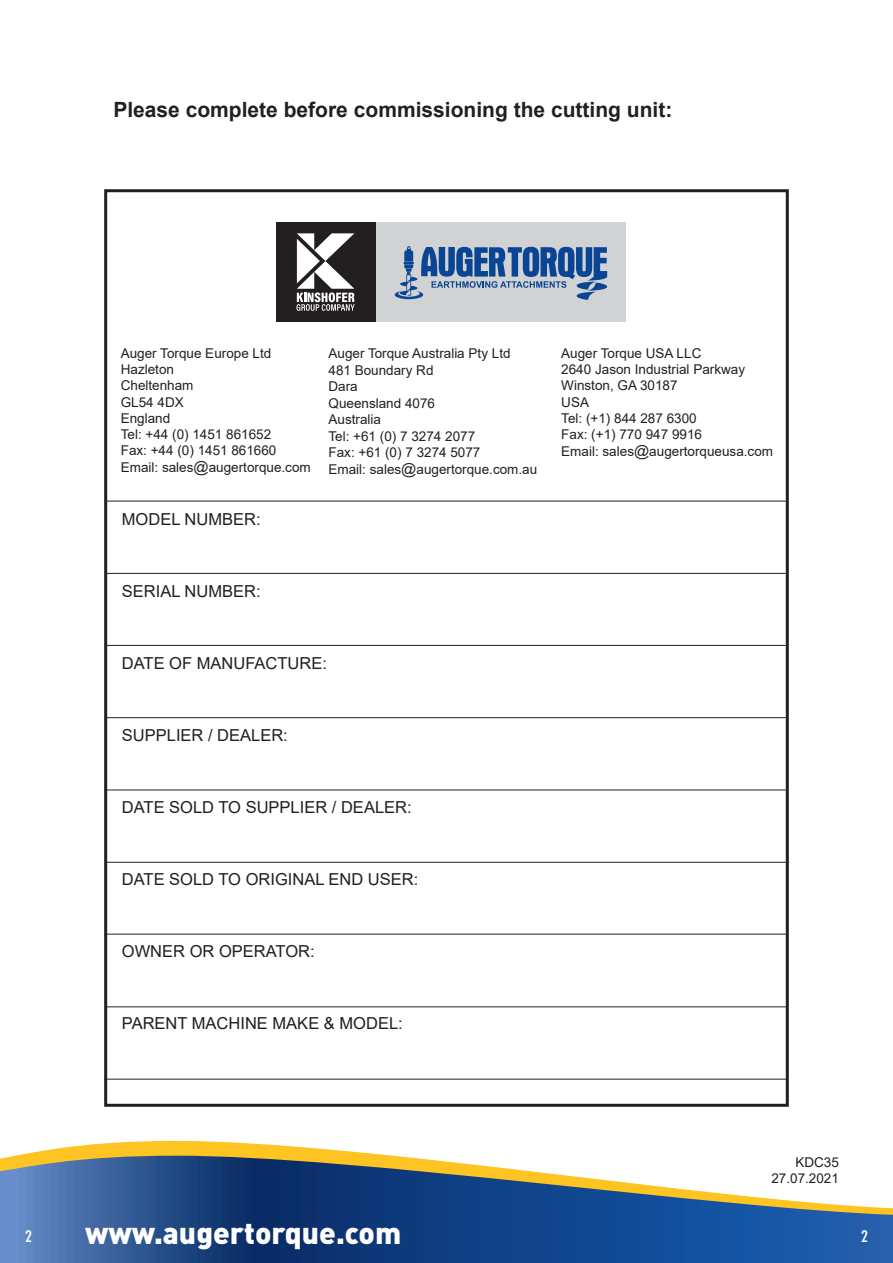
<style>
.page{position:relative;width:893px;height:1263px;background:#fff}
.page>*{position:absolute;margin:0;border:0;box-sizing:border-box;transform-origin:0 0}
.t1{font:900 30px "DIN Pro";color:#fff}
.t2{font:700 21px "Arial";color:#231f20}
.t3{font:16.5px "Arial";color:#231f20}
.t4{font:700 condensed 16.5px "DIN Neuzeit Grotesk Std";color:#fff}
.Back_Page_Address_Block{font:13.5px/16.2px "Arial";color:#231f20;text-align:right}
.s1{font-size:15px}
</style>
<div class="page">
<div style="left:104px;top:189px;width:685px;height:918px;border:3px solid #231f20"></div>
<hr style="left:106px;top:501px;width:681px;height:1px;background:#231f20">
<hr style="left:106px;top:573px;width:681px;height:1px;background:#231f20">
<hr style="left:105px;top:645px;width:682px;height:1px;background:#231f20">
<hr style="left:106px;top:717px;width:681px;height:1px;background:#231f20">
<hr style="left:104px;top:790px;width:682px;height:1px;background:#231f20">
<hr style="left:106px;top:862px;width:683px;height:1px;background:#231f20">
<hr style="left:104px;top:934px;width:683px;height:1px;background:#231f20">
<hr style="left:105px;top:1006px;width:682px;height:1px;background:#231f20">
<hr style="left:104px;top:1079px;width:683px;height:1px;background:#231f20">
<div style="left:376px;top:222px;width:250px;height:100px;background:#d1d2d4"></div>
<div style="left:276px;top:222px;width:100px;height:100px;background:#231f20"></div>
<svg style="left:296px;top:233px;width:59px;height:78px"></svg>
<svg style="left:395px;top:246px;width:212px;height:54px"></svg>
<svg style="left:14px;top:1141px;width:381px;height:15px;fill:#fec422"></svg>
<svg style="left:0;top:1156px;width:893px;height:107px;background:#4e6e96"></svg>
<p class="t2" style="left:113px;top:95px;width:560px">Please complete before commissioning the cutting unit:</p>
<p class="Back_Page_Address_Block" style="left:121px;top:345px;width:152px">Auger Torque Europe Ltd</p>
<p class="Back_Page_Address_Block" style="left:121px;top:361px;width:55px">Hazleton</p>
<p class="Back_Page_Address_Block" style="left:121px;top:377px;width:74px">Cheltenham</p>
<p class="Back_Page_Address_Block" style="left:121px;top:394px;width:65px">GL54 4DX</p>
<p class="Back_Page_Address_Block" style="left:121px;top:410px;width:51px">England</p>
<p class="Back_Page_Address_Block" style="left:121px;top:426px;width:152px">Tel: +44 (0) 1451 861652</p>
<p class="Back_Page_Address_Block" style="left:121px;top:442px;width:157px">Fax: +44 (0) 1451 861660</p>
<p class="Back_Page_Address_Block" style="left:121px;top:459px;width:192px">Email: sales<span class="s1">@</span>augertorque.com</p>
<p class="t3" style="left:122px;top:508px;width:140px">MODEL NUMBER:</p>
<p class="Back_Page_Address_Block" style="left:328px;top:345px;width:184px">Auger Torque Australia Pty Ltd</p>
<p class="Back_Page_Address_Block" style="left:328px;top:362px;width:107px">481 Boundary Rd</p>
<p class="Back_Page_Address_Block" style="left:328px;top:378px;width:31px">Dara</p>
<p class="Back_Page_Address_Block" style="left:328px;top:395px;width:108px">Queensland 4076</p>
<p class="Back_Page_Address_Block" style="left:328px;top:411px;width:54px">Australia</p>
<p class="Back_Page_Address_Block" style="left:328px;top:428px;width:148px">Tel: +61 (0) 7 3274 2077</p>
<p class="Back_Page_Address_Block" style="left:328px;top:444px;width:153px">Fax: +61 (0) 7 3274 5077</p>
<p class="Back_Page_Address_Block" style="left:328px;top:461px;width:210px">Email: sales<span class="s1">@</span>augertorque.com.au</p>
<p class="t3" style="left:122px;top:580px;width:140px">SERIAL NUMBER:</p>
<p class="t3" style="left:122px;top:652px;width:207px">DATE OF MANUFACTURE:</p>
<p class="t3" style="left:122px;top:724px;width:167px">SUPPLIER / DEALER:</p>
<p class="t3" style="left:122px;top:796px;width:291px">DATE SOLD TO SUPPLIER / DEALER:</p>
<p class="t3" style="left:122px;top:868px;width:298px">DATE SOLD TO ORIGINAL END USER:</p>
<p class="t3" style="left:122px;top:940px;width:194px">OWNER OR OPERATOR:</p>
<p class="t3" style="left:122px;top:1012px;width:282px">PARENT MACHINE MAKE &amp; MODEL:</p>
<p class="Back_Page_Address_Block" style="left:561px;top:345px;width:142px">Auger Torque USA LLC</p>
<p class="Back_Page_Address_Block" style="left:561px;top:361px;width:185px">2640 Jason Industrial Parkway</p>
<p class="Back_Page_Address_Block" style="left:561px;top:377px;width:118px">Winston, GA 30187</p>
<p class="Back_Page_Address_Block" style="left:561px;top:394px;width:29px">USA</p>
<p class="Back_Page_Address_Block" style="left:561px;top:410px;width:137px">Tel: (+1) 844 287 6300</p>
<p class="Back_Page_Address_Block" style="left:561px;top:426px;width:142px">Fax: (+1) 770 947 9916</p>
<p class="Back_Page_Address_Block" style="left:561px;top:443px;width:213px">Email: sales<span class="s1">@</span>augertorqueusa.com</p>
<p class="Back_Page_Address_Block" style="left:771px;top:1153px;width:69px">KDC35<br>27.07.2021</p>
<p class="t4" style="left:25px;top:1226px;width:8px">2</p>
<h1 class="t1" style="left:85px;top:1212px;width:318px">www.augertorque.com</h1>
<p class="t4" style="left:861px;top:1226px;width:8px">2</p>
</div>
